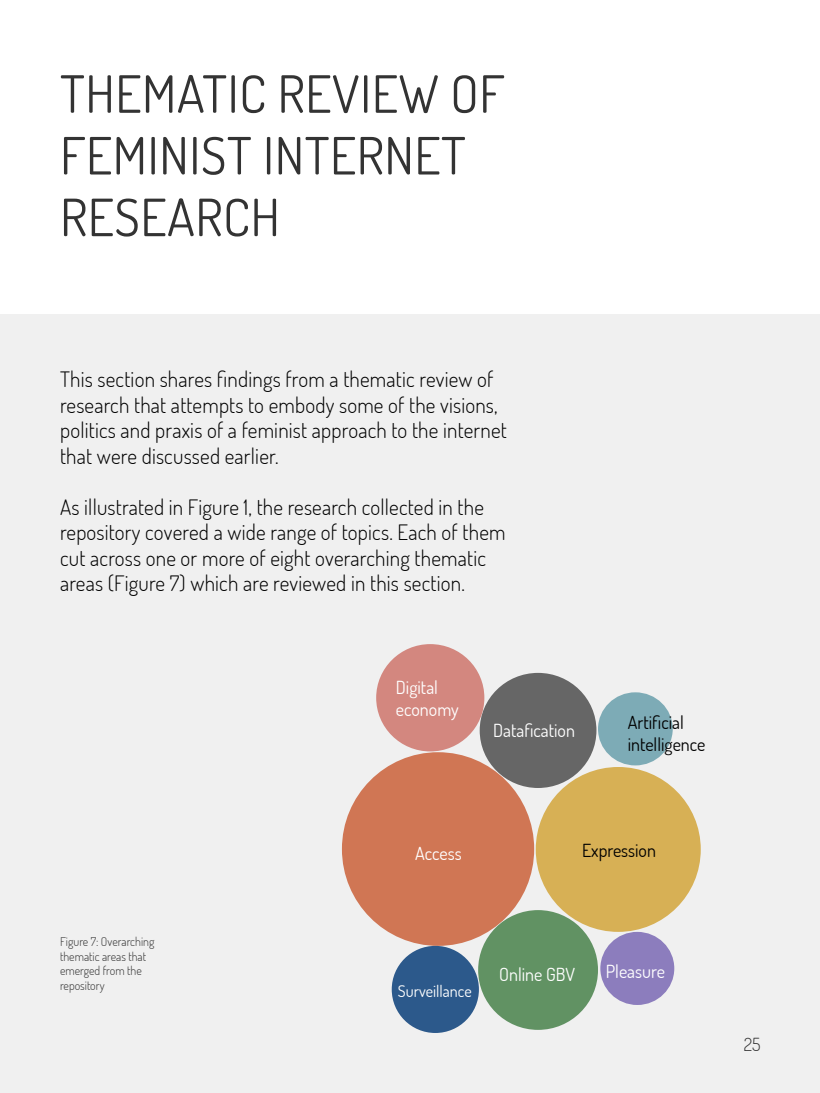
<style>
.page{position:relative;width:820px;height:1093px;background:#fff}
.page>*{position:absolute;margin:0;border:0;box-sizing:border-box;transform-origin:0 0}
.t1{font:51.4px/61.7px "Dosis";letter-spacing:.01em;color:#333}
.t2{font:300 21.2px/25.4px "Dosis";letter-spacing:.01em;color:#000}
.t3{font:18px/21.6px "Dosis";color:#fff}
.t4{font:18px/21.6px "Dosis";color:#000}
.t5{font:300 18px "Dosis";color:#333}
.t6{font:16px "Dosis";color:#fff}
.t7{font:300 12px/14.4px "Dosis";color:#333}
</style>
<div class="page">
<div style="left:0;top:314px;width:819px;height:779px;background:#f0f0f0"></div>
<div style="left:342px;top:752px;width:192px;height:194px;background:#d07654;border-radius:50%"></div>
<div style="left:535px;top:767px;width:165px;height:165px;background:#d7b055;border-radius:50%"></div>
<div style="left:479px;top:673px;width:117px;height:115px;background:#666;border-radius:50%"></div>
<div style="left:478px;top:910px;width:119px;height:120px;background:#619263;border-radius:50%"></div>
<div style="left:376px;top:644px;width:108px;height:107px;background:#d3877f;border-radius:50%"></div>
<div style="left:597px;top:692px;width:75px;height:73px;background:#7dabb6;border-radius:50%"></div>
<div style="left:391px;top:946px;width:87px;height:87px;background:#2c598b;border-radius:50%"></div>
<div style="left:600px;top:932px;width:74px;height:73px;background:#8c7dbd;border-radius:50%"></div>
<h1 class="t1" style="left:60px;top:62px;width:446px">THEMATIC REVIEW OF<br>FEMINIST INTERNET<br>RESEARCH</h1>
<p class="t2" style="left:60px;top:366px;width:448px">This section shares findings from a thematic review of research that attempts to embody some of the visions, politics and praxis of a feminist approach to the internet that were discussed earlier.</p>
<p class="t2" style="left:60px;top:493px;width:447px">As illustrated in Figure 1, the research collected in the repository covered a wide range of topics. Each of them cut across one or more of eight overarching thematic areas (Figure 7) which are reviewed in this section.</p>
<p class="t3" style="left:396px;top:676px;width:64px">Digital economy</p>
<p class="t3" style="left:493px;top:719px;width:83px">Datafication</p>
<p class="t4" style="left:627px;top:711px;width:79px">Artificial intelligence</p>
<p class="t3" style="left:415px;top:842px;width:48px">Access</p>
<p class="t4" style="left:582px;top:839px;width:75px">Expression</p>
<p class="t7" style="left:60px;top:934px;width:96px">Figure 7: Overarching thematic areas that emerged from the repository</p>
<p class="t6" style="left:398px;top:981px;width:75px">Surveillance</p>
<p class="t3" style="left:499px;top:963px;width:77px">Online GBV</p>
<p class="t3" style="left:605px;top:960px;width:61px">Pleasure</p>
<p class="t5" style="left:743px;top:1033px;width:19px">25</p>
</div>
